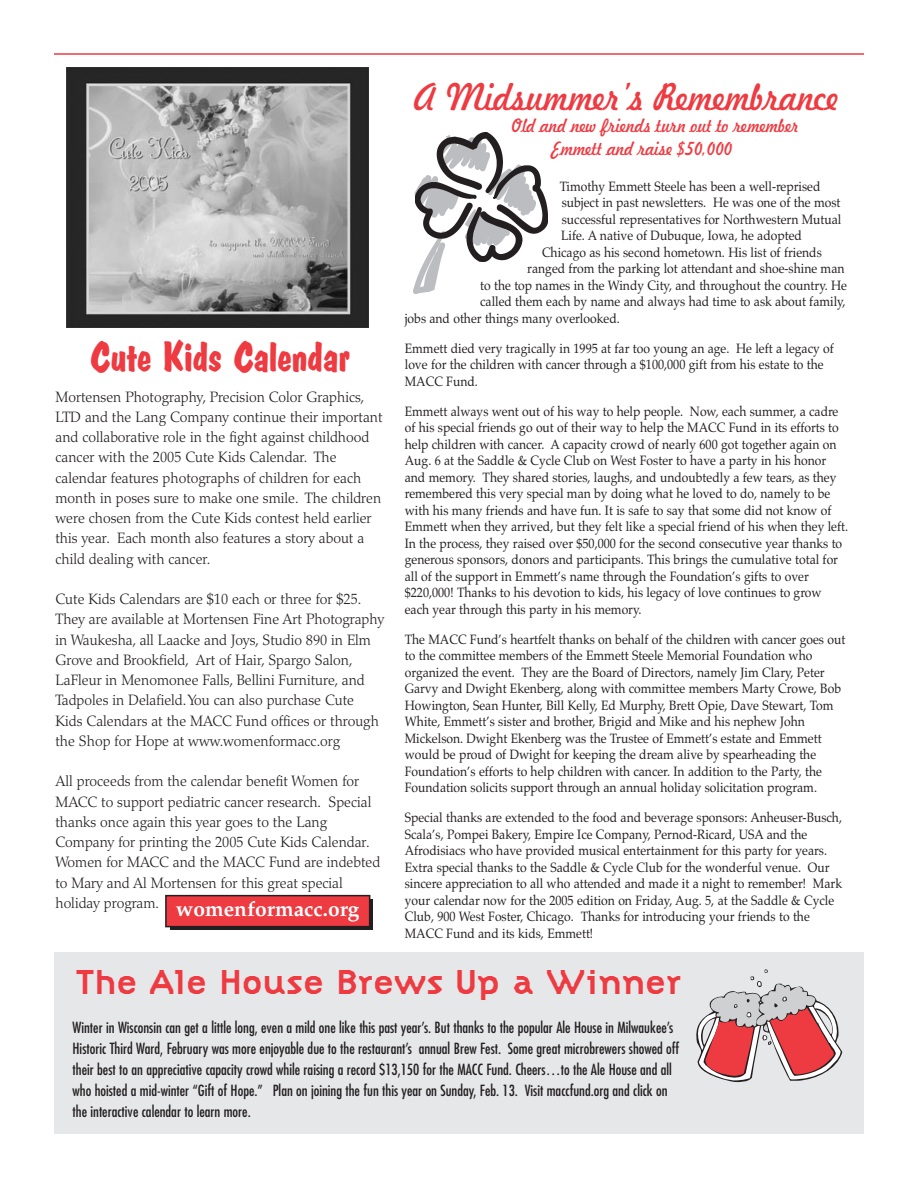
<style>
.page{position:relative;width:918px;height:1188px;background:#fff}
.page>*{position:absolute;margin:0;border:0;box-sizing:border-box;transform-origin:0 0}
.t1{font:700 42px "Dom Casual D";color:#ee3a41}
.t2{font:700 36px "Citizen";color:#ee3a41}
.t3{font:36px "Freehand 521 BT Regular C";color:#ee3a41;scale:.9 1}
.t4{font:700 21px "Palatino";color:#fff}
.t5{font:18px/22.5px "Freehand 521 BT Regular C";color:#ee3a41;scale:.9 1}
.t6{font:300 15px/20.2px "Palatino";color:#231f20;scale:.95 1}
.t7{font:condensed 15px/21px "Futura Std";color:#231f20}
.t8{font:13.5px/16.5px "Palatino";color:#231f20;scale:.9 1}
</style>
<div class="page">
<hr style="left:54px;top:53px;width:810px;height:2px;background:#ee3a41">
<img style="left:413px;top:191px;width:74px;height:102px">
<img style="left:416px;top:132px;width:131px;height:129px">
<div style="left:54px;top:952px;width:810px;height:182px;background:#e6e7e9"></div>
<svg style="left:696px;top:969px;width:146px;height:114px"></svg>
<img style="left:67px;top:68px;width:301px;height:260px">
<div style="left:170px;top:900px;width:203px;height:30px;background:#231f20"></div>
<div style="left:166px;top:896px;width:204px;height:31px;background:#ee3a41"></div>
<div style="left:165px;top:895px;width:205px;height:32px;border:2px solid #231f20"></div>
<h2 class="t3" style="left:414px;top:82px;width:473px">A Midsummer’s Remembrance</h2>
<h3 class="t5" style="left:552px;top:116px;width:276px;text-indent:-40px">Old and new friends turn out to remember<br>Emmett and raise $50,000</h3>
<p class="t8" style="left:560px;top:178px;width:291px">Timothy Emmett Steele has been a well-reprised</p>
<p class="t8" style="left:562px;top:194px;width:311px">subject in past newsletters. He was one of the most</p>
<p class="t8" style="left:562px;top:211px;width:312px">successful representatives for Northwestern Mutual</p>
<p class="t8" style="left:561px;top:227px;width:269px">Life. A native of Dubuque, Iowa, he adopted</p>
<p class="t8" style="left:542px;top:244px;width:312px">Chicago as his second hometown. His list of friends</p>
<p class="t8" style="left:527px;top:260px;width:354px">ranged from the parking lot attendant and shoe-shine man</p>
<p class="t8" style="left:480px;top:277px;width:409px">to the top names in the Windy City, and throughout the country. He</p>
<p class="t8" style="left:480px;top:293px;width:408px">called them each by name and always had time to ask about family,</p>
<p class="t8" style="left:405px;top:310px;width:240px">jobs and other things many overlooked.</p>
<p class="t8" style="left:405px;top:340px;width:478px">Emmett died very tragically in 1995 at far too young an age. He left a legacy of love for the children with cancer through a $100,000 gift from his estate to the<br>MACC Fund.</p>
<p class="t8" style="left:405px;top:403px;width:494px">Emmett always went out of his way to help people. Now, each summer, a cadre of his special friends go out of their way to help the MACC Fund in its efforts to help children with cancer. A capacity crowd of nearly 600 got together again on Aug. 6 at the Saddle &amp; Cycle Club on West Foster to have a party in his honor and memory. They shared stories, laughs, and undoubtedly a few tears, as they remembered this very special man by doing what he loved to do, namely to be with his many friends and have fun. It is safe to say that some did not know of Emmett when they arrived, but they felt like a special friend of his when they left.<br>In the process, they raised over $50,000 for the second consecutive year thanks to generous sponsors, donors and participants. This brings the cumulative total for all of the support in Emmett’s name through the Foundation’s gifts to over $220,000! Thanks to his devotion to kids, his legacy of love continues to grow each year through this party in his memory.</p>
<p class="t8" style="left:405px;top:631px;width:491px">The MACC Fund’s heartfelt thanks on behalf of the children with cancer goes out to the committee members of the Emmett Steele Memorial Foundation who organized the event. They are the Board of Directors, namely Jim Clary, Peter Garvy and Dwight Ekenberg, along with committee members Marty Crowe, Bob Howington, Sean Hunter, Bill Kelly, Ed Murphy, Brett Opie, Dave Stewart, Tom White, Emmett’s sister and brother, Brigid and Mike and his nephew John Mickelson. Dwight Ekenberg was the Trustee of Emmett’s estate and Emmett would be proud of Dwight for keeping the dream alive by spearheading the Foundation’s efforts to help children with cancer. In addition to the Party, the Foundation solicits support through an annual holiday solicitation program.</p>
<p class="t8" style="left:405px;top:809px;width:487px">Special thanks are extended to the food and beverage sponsors: Anheuser-Busch, Scala’s, Pompei Bakery, Empire Ice Company, Pernod-Ricard, USA and the Afrodisiacs who have provided musical entertainment for this party for years.<br>Extra special thanks to the Saddle &amp; Cycle Club for the wonderful venue. Our sincere appreciation to all who attended and made it a night to remember! Mark your calendar now for the 2005 edition on Friday, Aug. 5, at the Saddle &amp; Cycle Club, 900 West Foster, Chicago. Thanks for introducing your friends to the MACC Fund and its kids, Emmett!</p>
<h2 class="t2" style="left:75px;top:960px;width:608px">The Ale House Brews Up a Winner</h2>
<p class="t7" style="left:73px;top:1018px;width:608px">Winter in Wisconsin can get a little long, even a mild one like this past year’s. But thanks to the popular Ale House in Milwaukee’s Historic Third Ward, February was more enjoyable due to the restaurant’s annual Brew Fest. Some great microbrewers showed off their best to an appreciative capacity crowd while raising a record $13,150 for the MACC Fund. Cheers…to the Ale House and all who hoisted a mid-winter “Gift of Hope.” Plan on joining the fun this year on Sunday, Feb. 13. Visit maccfund.org and click on the interactive calendar to learn more.</p>
<h1 class="t1" style="left:90px;top:332px;width:261px">Cute Kids Calendar</h1>
<p class="t6" style="left:55px;top:388px;width:346px">Mortensen Photography, Precision Color Graphics, LTD and the Lang Company continue their important and collaborative role in the fight against childhood cancer with the 2005 Cute Kids Calendar. The calendar features photographs of children for each month in poses sure to make one smile. The children were chosen from the Cute Kids contest held earlier this year. Each month also features a story about a child dealing with cancer.</p>
<p class="t6" style="left:55px;top:590px;width:347px">Cute Kids Calendars are $10 each or three for $25.<br>They are available at Mortensen Fine Art Photography in Waukesha, all Laacke and Joys, Studio 890 in Elm Grove and Brookfield, Art of Hair, Spargo Salon, LaFleur in Menomonee Falls, Bellini Furniture, and Tadpoles in Delafield.You can also purchase Cute Kids Calendars at the MACC Fund offices or through the Shop for Hope at www.womenformacc.org</p>
<p class="t6" style="left:55px;top:773px;width:343px">All proceeds from the calendar benefit Women for MACC to support pediatric cancer research. Special thanks once again this year goes to the Lang Company for printing the 2005 Cute Kids Calendar.<br>Women for MACC and the MACC Fund are indebted to Mary and Al Mortensen for this great special holiday program.</p>
<h3 class="t4" style="left:176px;top:901px;width:185px">womenformacc.org</h3>
</div>
